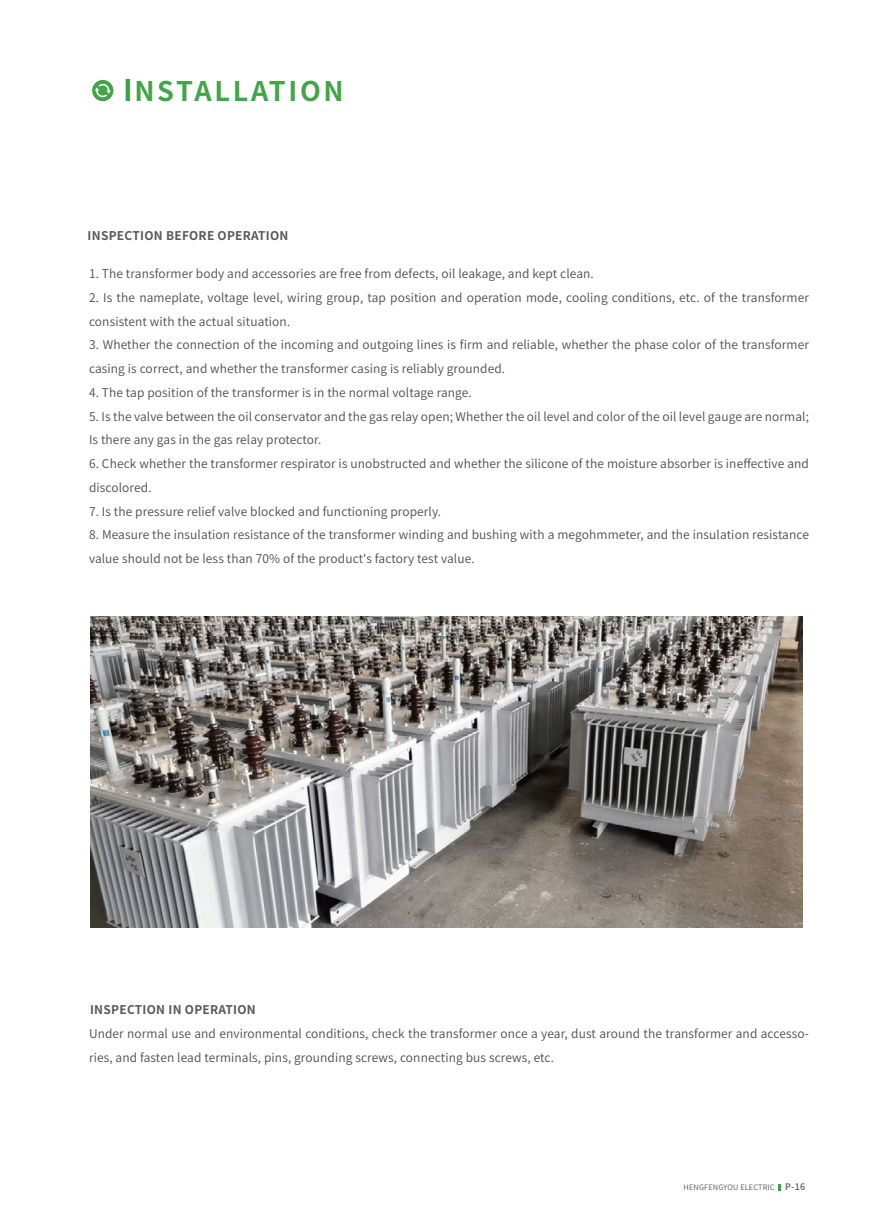
<style>
.page{position:relative;width:893px;height:1212px;background:#fff}
.page>*{position:absolute;margin:0;border:0;box-sizing:border-box;transform-origin:0 0}
.t1{font:700 27px "Source Han Sans CN";letter-spacing:.1em;color:#44a448}
.t2{font:12px/23.7px "Source Han Sans CN";letter-spacing:.01em;color:#4d4d4d}
.t3{font:700 12px "Source Han Sans CN";letter-spacing:.025em;color:#595757}
.t4{font:7.5px "Source Han Sans CN";letter-spacing:.02em;color:#595757}
.s1{font-size:29.7px;color:#429d47}
.s2{font-weight:500;font-size:9px}
</style>
<div class="page">
<img style="left:91px;top:617px;width:711px;height:310px">
<svg style="left:779px;top:1184px;width:2px;height:6px"></svg>
<div style="left:92px;top:80px;width:21px;height:21px;background:#44a448;border-radius:50%"></div>
<svg style="left:95px;top:84px;width:16px;height:13px"></svg>
<h1 class="t1" style="left:123px;top:76px;width:222px"><span class="s1">I</span>NSTALLATION</h1>
<p class="t3" style="left:88px;top:229px;width:202px">INSPECTION BEFORE OPERATION</p>
<p class="t2" style="left:89px;top:262px;width:506px">1. The transformer body and accessories are free from defects, oil leakage, and kept clean.</p>
<p class="t2" style="left:89px;top:286px;width:721px">2. Is the nameplate, voltage level, wiring group, tap position and operation mode, cooling conditions, etc. of the transformer consistent with the actual situation.</p>
<p class="t2" style="left:89px;top:333px;width:721px">3. Whether the connection of the incoming and outgoing lines is firm and reliable, whether the phase color of the transformer casing is correct, and whether the transformer casing is reliably grounded.</p>
<p class="t2" style="left:89px;top:381px;width:384px">4. The tap position of the transformer is in the normal voltage range.</p>
<p class="t2" style="left:89px;top:405px;width:721px">5. Is the valve between the oil conservator and the gas relay open; Whether the oil level and color of the oil level gauge are normal;<br>Is there any gas in the gas relay protector.</p>
<p class="t2" style="left:89px;top:452px;width:721px">6. Check whether the transformer respirator is unobstructed and whether the silicone of the moisture absorber is ineffective and discolored.</p>
<p class="t2" style="left:89px;top:500px;width:354px">7. Is the pressure relief valve blocked and functioning properly.</p>
<p class="t2" style="left:89px;top:523px;width:721px">8. Measure the insulation resistance of the transformer winding and bushing with a megohmmeter, and the insulation resistance value should not be less than 70% of the product's factory test value.</p>
<p class="t3" style="left:90px;top:1003px;width:167px">INSPECTION IN OPERATION</p>
<p class="t2" style="left:89px;top:1022px;width:721px">Under normal use and environmental conditions, check the transformer once a year, dust around the transformer and accesso&shy;ries, and fasten lead terminals, pins, grounding screws, connecting bus screws, etc.</p>
<p class="t4" style="left:684px;top:1183px;width:123px">HENGFENGYOU ELECTRIC <span class="s2">P-16</span></p>
</div>
